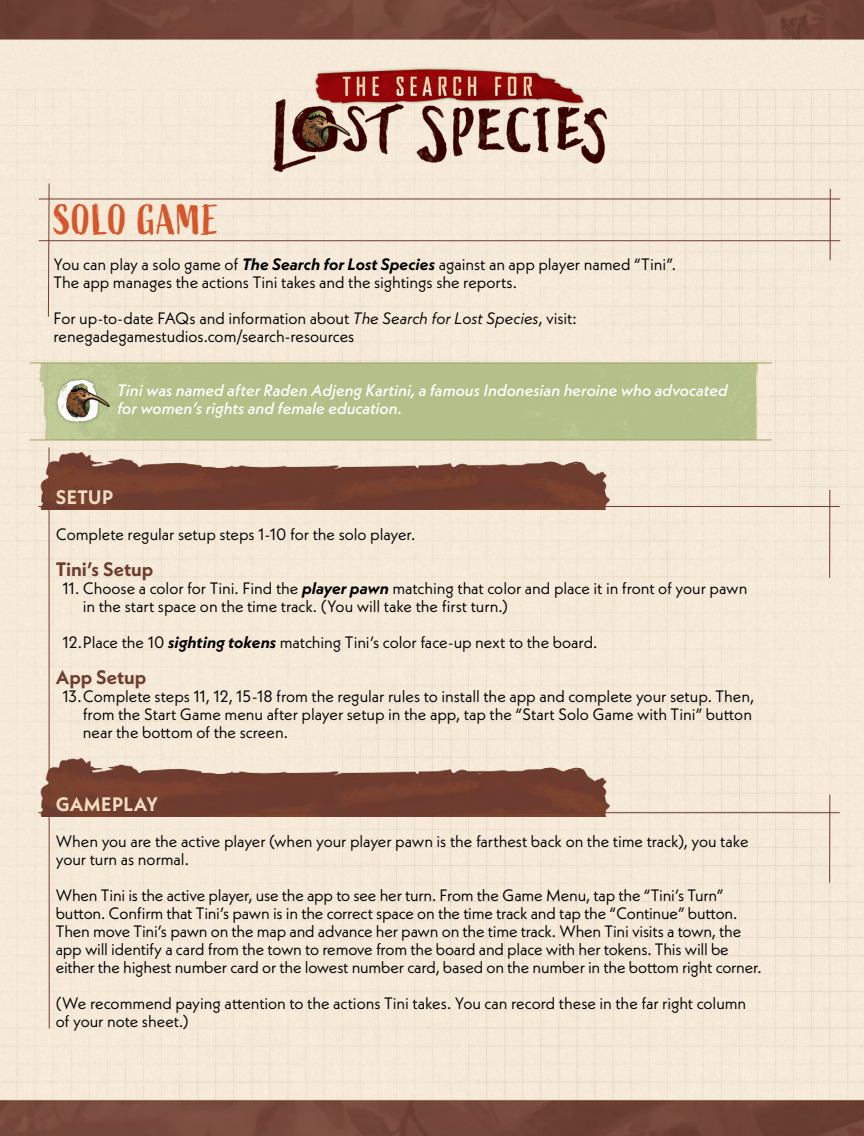
<style>
.page{position:relative;width:864px;height:1136px;background:#fff}
.page>*{position:absolute;margin:0;border:0;box-sizing:border-box;transform-origin:0 0}
.T1{font:42px "Active";letter-spacing:.02em;color:#d4562a}
.t1{font:700 19.5px "Neue Kabel";color:#6d3d30}
.Body_Text{font:700 19.5px "Neue Kabel";letter-spacing:.02em;color:#f0ddc2}
.Body_Text-2{font:16.5px/18px "Neue Kabel";letter-spacing:-.01em;color:#000}
.Sidebar__White_Text{font:italic 500 16.5px/18px "Neue Kabel";color:#fff}
.s1{font-weight:700;font-style:italic}
.s2{font-style:italic}
</style>
<div class="page">
<img style="left:0;top:0;width:863px;height:1135px">
<img style="left:31px;top:363px;width:736px;height:76px">
<img style="left:39px;top:451px;width:570px;height:58px">
<img style="left:39px;top:757px;width:570px;height:58px">
<img style="left:52px;top:374px;width:60px;height:54px">
<img style="left:226px;top:43px;width:426px;height:155px">
<hr style="left:30px;top:439px;width:741px;height:1px;background:#9ea35d">
<hr style="left:30px;top:362px;width:741px;height:1px;background:#9ea35d">
<hr style="left:39px;top:812px;width:800px;height:1px;background:#6d3d30">
<hr style="left:829px;top:794px;width:1px;height:88px;background:#6d3d30">
<hr style="left:39px;top:506px;width:800px;height:1px;background:#6d3d30">
<hr style="left:829px;top:490px;width:1px;height:87px;background:#6d3d30">
<hr style="left:49px;top:448px;width:1px;height:580px;background:#6d3d30">
<hr style="left:39px;top:240px;width:800px;height:1px;background:#6d3d30">
<hr style="left:39px;top:199px;width:800px;height:1px;background:#6d3d30">
<svg style="left:48px;top:183px;width:1px;height:134px"></svg>
<hr style="left:829px;top:189px;width:1px;height:71px;background:#6d3d30">
<p class="T1" style="left:54px;top:196px;width:167px">SOLO GAME</p>
<p class="Body_Text-2" style="left:53px;top:255px;width:623px">You can play a solo game of <span class="s1">The Search for Lost Species</span> against an app player named “Tini”.<br>The app manages the actions Tini takes and the sightings she reports.</p>
<p class="Body_Text-2" style="left:53px;top:309px;width:524px">For up-to-date FAQs and information about <span class="s2">The Search for Lost Species</span>, visit: renegadegamestudios.com/search-resources</p>
<p class="Sidebar__White_Text" style="left:117px;top:381px;width:612px">Tini was named after Raden Adjeng Kartini, a famous Indonesian heroine who advocated for women’s rights and female education.</p>
<h1 class="Body_Text" style="left:56px;top:485px;width:59px">SETUP</h1>
<p class="Body_Text-2" style="left:56px;top:525px;width:361px">Complete regular setup steps 1-10 for the solo player.</p>
<h2 class="t1" style="left:56px;top:557px;width:99px">Tini’s Setup</h2>
<p class="Body_Text-2" style="left:83px;top:579px;width:665px;text-indent:-20px">11. Choose a color for Tini. Find the <span class="s1">player pawn</span> matching that color and place it in front of your pawn in the start space on the time track. (You will take the first turn.)</p>
<p class="Body_Text-2" style="left:62px;top:633px;width:536px">12.Place the 10 <span class="s1">sighting tokens</span> matching Tini’s color face-up next to the board.</p>
<h2 class="t1" style="left:56px;top:665px;width:92px">App Setup</h2>
<p class="Body_Text-2" style="left:83px;top:687px;width:672px;text-indent:-20px">13.Complete steps 11, 12, 15-18 from the regular rules to install the app and complete your setup. Then, from the Start Game menu after player setup in the app, tap the “Start Solo Game with Tini” button near the bottom of the screen.</p>
<p class="Body_Text" style="left:56px;top:791px;width:104px">GAMEPLAY</p>
<p class="Body_Text-2" style="left:56px;top:831px;width:694px">When you are the active player (when your player pawn is the farthest back on the time track), you take your turn as normal.</p>
<p class="Body_Text-2" style="left:56px;top:885px;width:707px">When Tini is the active player, use the app to see her turn. From the Game Menu, tap the “Tini’s Turn” button. Confirm that Tini’s pawn is in the correct space on the time track and tap the “Continue” button.<br>Then move Tini’s pawn on the map and advance her pawn on the time track. When Tini visits a town, the app will identify a card from the town to remove from the board and place with her tokens. This will be either the highest number card or the lowest number card, based on the number in the bottom right corner.</p>
<p class="Body_Text-2" style="left:56px;top:993px;width:691px">(We recommend paying attention to the actions Tini takes. You can record these in the far right column of your note sheet.)</p>
</div>
